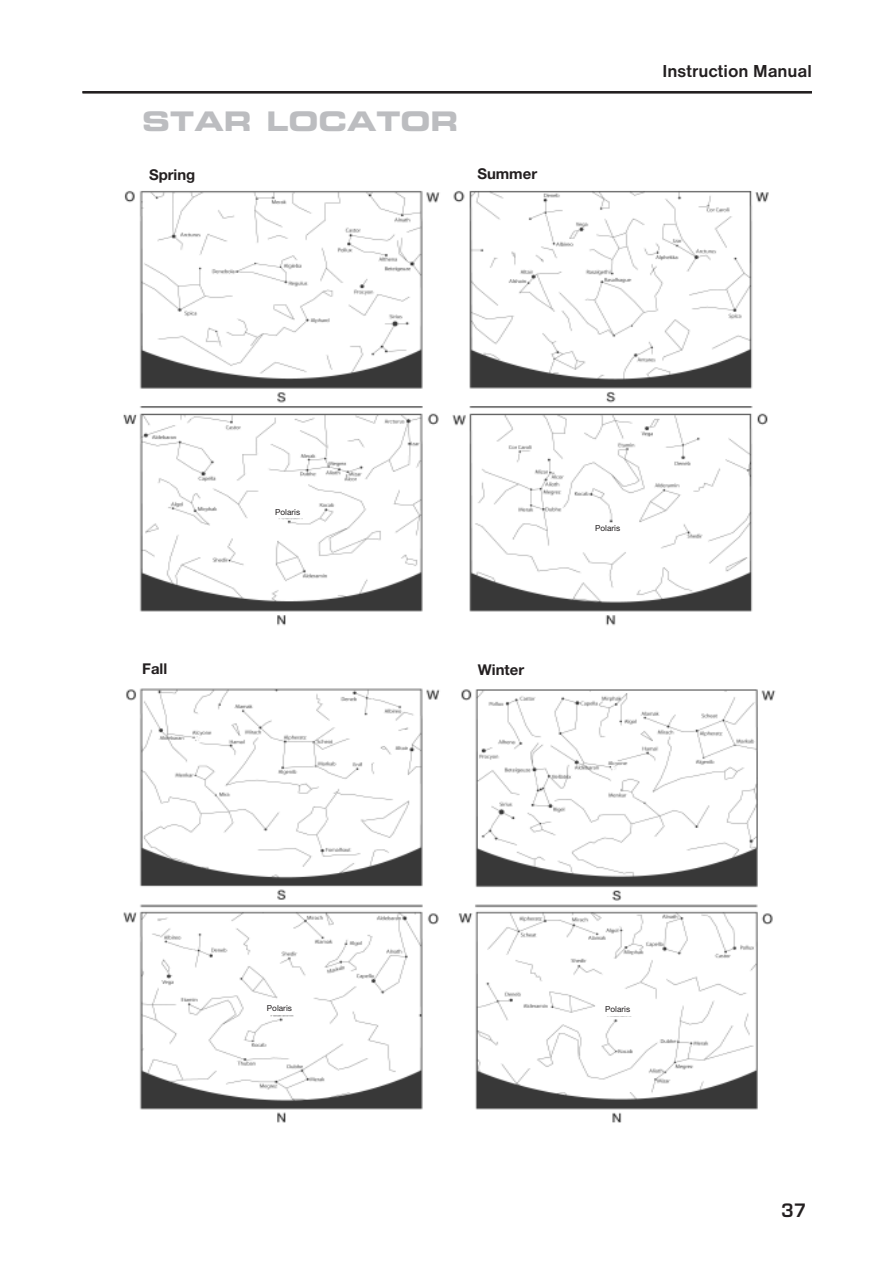
<style>
.page{position:relative;width:893px;height:1263px;background:#fff}
.page>*{position:absolute;margin:0;border:0;box-sizing:border-box;transform-origin:0 0}
.t1{font:27px "Eurostile Bold Extended Two";color:#bcbdc0}
.t2{font:700 18px "Nimbus San D";color:#231f20}
.t3{font:600 18px "Eurostile";color:#231f20}
.t4{font:700 14.85px "Helvetica Neue";color:#231f20}
.t5{font:8.25px "Helvetica Neue";color:#231f20}
</style>
<div class="page">
<hr style="left:83px;top:91px;width:729px;height:2px;background:#231f20">
<img style="left:123px;top:190px;width:653px;height:933px">
<div style="left:141px;top:660px;width:89px;height:22px;background:#fff"></div>
<div style="left:476px;top:662px;width:90px;height:21px;background:#fff"></div>
<div style="left:273px;top:506px;width:33px;height:12px;background:#fff"></div>
<div style="left:593px;top:523px;width:33px;height:11px;background:#fff"></div>
<div style="left:265px;top:1003px;width:33px;height:12px;background:#fff"></div>
<div style="left:603px;top:1004px;width:33px;height:12px;background:#fff"></div>
<h1 class="t1" style="left:142px;top:102px;width:318px">STAR LOCATOR</h1>
<h3 class="t4" style="left:149px;top:165px;width:48px">Spring</h3>
<h3 class="t4" style="left:477px;top:165px;width:61px">Summer</h3>
<h2 class="t2" style="left:662px;top:61px;width:151px">Instruction Manual</h2>
<p class="t5" style="left:275px;top:507px;width:27px">Polaris</p>
<h3 class="t4" style="left:142px;top:659px;width:27px">Fall</h3>
<h3 class="t4" style="left:478px;top:660px;width:48px">Winter</h3>
<p class="t5" style="left:595px;top:523px;width:27px">Polaris</p>
<p class="t5" style="left:267px;top:1003px;width:27px">Polaris</p>
<p class="t5" style="left:605px;top:1004px;width:27px">Polaris</p>
<h2 class="t3" style="left:781px;top:1199px;width:27px">37</h2>
</div>
